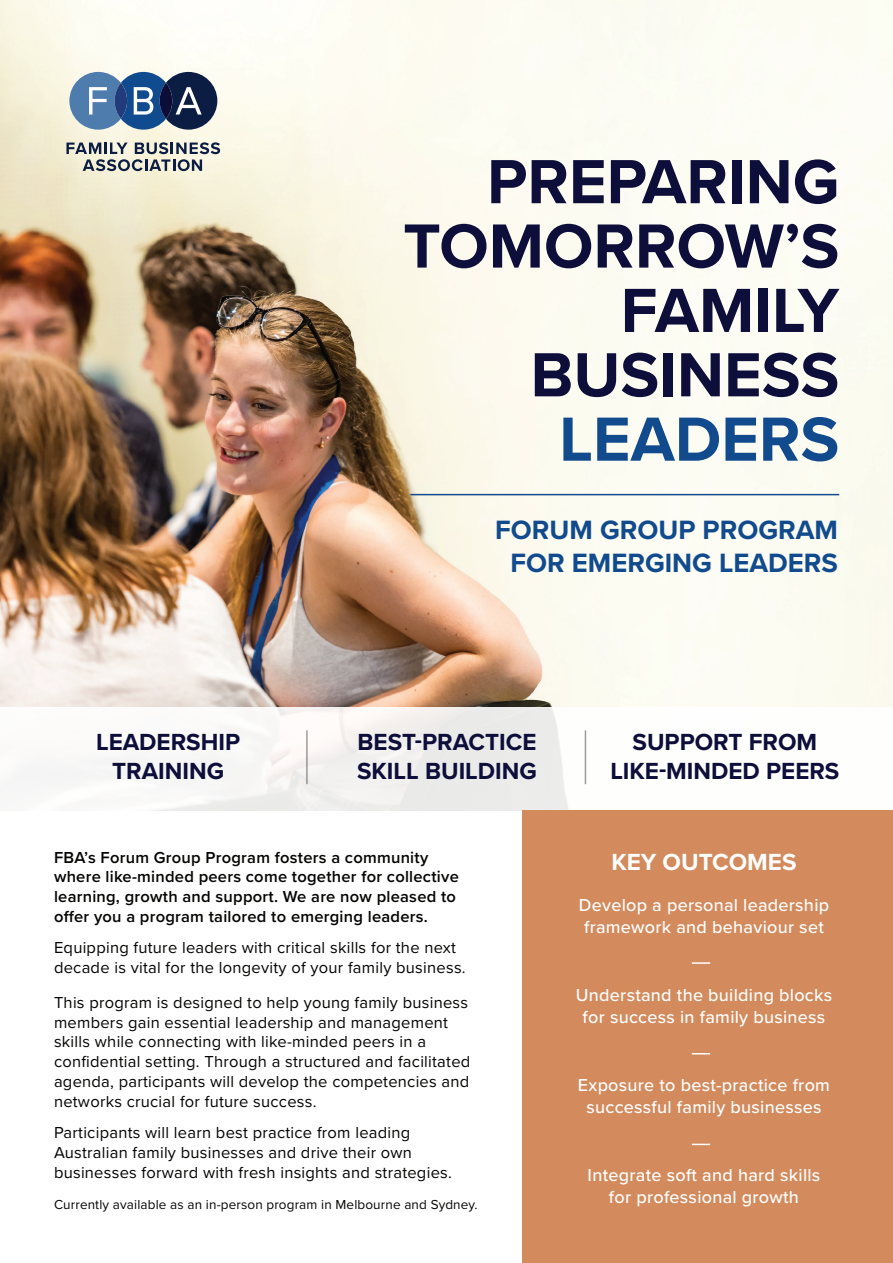
<style>
.page{position:relative;width:893px;height:1263px;background:#fff}
.page>*{position:absolute;margin:0;border:0;box-sizing:border-box;transform-origin:0 0}
.t1{font:700 64.65px/64.3px "Proxima Nova";color:#0d0e3a;text-align:right}
.t2{font:700 64.65px "Proxima Nova";color:#114b8e}
.t3{font:700 27.45px/33px "Proxima Nova";color:#114b8e;text-align:center}
.t4{font:700 24.15px/29px "Proxima Nova";color:#0d0e3a;text-align:center}
.t5{font:700 24.15px "Proxima Nova";color:#fff}
.t6{font:500 18px/22.5px "Proxima Nova";letter-spacing:.015em;color:#fff;text-align:center}
.t7{font:16.5px/19.8px "Proxima Nova";letter-spacing:.015em;color:#040503}
.t8{font:600 16.5px/19.8px "Proxima Nova";letter-spacing:.015em;color:#040503}
.t9{font:13.5px "Proxima Nova";letter-spacing:.01em;color:#040503}
</style>
<div class="page">
<hr style="left:306px;top:494px;width:533px;height:1px;background:#114b8e">
<img style="left:0;top:0;width:586px;height:707px">
<hr style="left:585px;top:730px;width:1px;height:54px;background:#040503">
<div style="left:522px;top:810px;width:371px;height:453px;background:#d38b5d"></div>
<svg style="left:66px;top:142px;width:154px;height:29px;background:#a9aca9"></svg>
<svg style="left:69px;top:72px;width:148px;height:58px;background:#587497"></svg>
<hr style="left:306px;top:730px;width:2px;height:54px;background:#040503">
<svg style="left:692px;top:962px;width:18px;height:2px"></svg>
<svg style="left:692px;top:1053px;width:18px;height:1px"></svg>
<svg style="left:692px;top:1144px;width:18px;height:1px"></svg>
<h1 class="t1" style="left:403px;top:148px;width:438px">PREPARING<br>TOMORROW’S<br>FAMILY<br>BUSINESS</h1>
<h1 class="t2" style="left:559px;top:391px;width:282px">LEADERS</h1>
<h3 class="t4" style="left:96px;top:727px;width:146px">LEADERSHIP<br>TRAINING</h3>
<h2 class="t3" style="left:495px;top:513px;width:344px">FORUM GROUP PROGRAM<br>FOR EMERGING LEADERS</h2>
<h3 class="t4" style="left:357px;top:727px;width:181px;text-align:left">BEST-PRACTICE<br>SKILL BUILDING</h3>
<h3 class="t4" style="left:610px;top:727px;width:231px">SUPPORT FROM<br>LIKE-MINDED PEERS</h3>
<p class="t8" style="left:54px;top:847px;width:406px">FBA’s Forum Group Program fosters a community where like-minded peers come together for collective learning, growth and support. We are now pleased to offer you a program tailored to emerging leaders.</p>
<p class="t7" style="left:54px;top:937px;width:413px">Equipping future leaders with critical skills for the next decade is vital for the longevity of your family business.</p>
<p class="t7" style="left:54px;top:992px;width:418px">This program is designed to help young family business members gain essential leadership and management skills while connecting with like-minded peers in a confidential setting. Through a structured and facilitated agenda, participants will develop the competencies and networks crucial for future success.</p>
<p class="t7" style="left:54px;top:1122px;width:399px">Participants will learn best practice from leading<br>Australian family businesses and drive their own businesses forward with fresh insights and strategies.</p>
<p class="t9" style="left:54px;top:1195px;width:425px">Currently available as an in-person program in Melbourne and Sydney.</p>
<h3 class="t5" style="left:611px;top:844px;width:187px">KEY OUTCOMES</h3>
<p class="t6" style="left:579px;top:893px;width:252px;text-align:left">Develop a personal leadership framework and behaviour set</p>
<p class="t6" style="left:576px;top:983px;width:258px">Understand the building blocks for success in family business</p>
<p class="t6" style="left:578px;top:1073px;width:254px">Exposure to best-practice from successful family businesses</p>
<p class="t6" style="left:588px;top:1163px;width:234px">Integrate soft and hard skills for professional growth</p>
</div>
